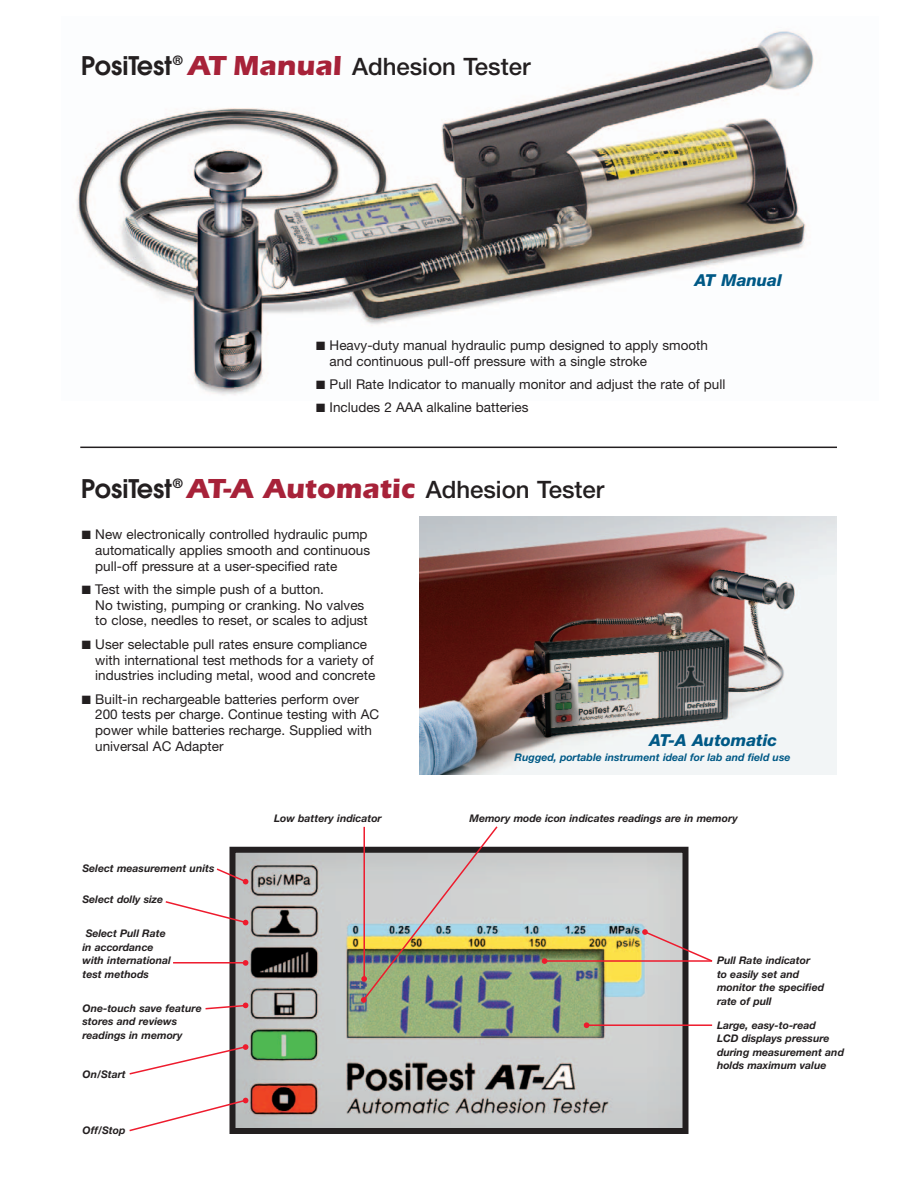
<style>
.page{position:relative;width:918px;height:1188px;background:#fff}
.page>*{position:absolute;margin:0;border:0;box-sizing:border-box;transform-origin:0 0}
.t1{font:500 24px "Helvetica Neue";color:#231f20}
.t2{font:italic 800 16.5px "Helvetica Neue";color:#005986}
.t3{font:13.5px/15.8px "Helvetica Neue";color:#231f20}
.t4{font:italic 700 10.5px/13.5px "Helvetica Neue";color:#231f20}
.t5{font:italic 700 10.5px "Helvetica Neue";color:#005986}
.s1{font-family:"Avant Garde";font-weight:600;font-size:25.5px}
.s2{font-family:"Itc Eras";font-weight:700;font-size:28.5px;color:#a72239}
</style>
<div class="page">
<hr style="left:0;top:0;width:1px;height:74px;background:#a72239">
<img style="left:76px;top:30px;width:738px;height:365px">
<img style="left:420px;top:516px;width:417px;height:259px">
<img style="left:237px;top:854px;width:444px;height:273px">
<div style="left:230px;top:847px;width:458px;height:287px;border:6px solid #231f20"></div>
<hr style="left:587px;top:1024px;width:125px;height:2px;background:#ee1b2d">
<hr style="left:545px;top:960px;width:167px;height:2px;background:#ee1b2d">
<hr style="left:80px;top:447px;width:757px;height:1px;background:#231f20">
<svg style="left:216px;top:867px;width:32px;height:17px"></svg>
<svg style="left:165px;top:900px;width:83px;height:25px"></svg>
<svg style="left:243px;top:960px;width:5px;height:6px"></svg>
<svg style="left:205px;top:1003px;width:43px;height:7px"></svg>
<svg style="left:129px;top:1044px;width:119px;height:32px"></svg>
<svg style="left:129px;top:1098px;width:119px;height:34px"></svg>
<svg style="left:584px;top:1022px;width:5px;height:6px"></svg>
<svg style="left:542px;top:958px;width:5px;height:6px"></svg>
<svg style="left:361px;top:826px;width:138px;height:177px;background:#b2b6a8"></svg>
<hr style="left:173px;top:962px;width:72px;height:2px;background:#ee1b2d">
<hr style="left:363px;top:827px;width:2px;height:152px;background:#ee1b2d">
<svg style="left:642px;top:929px;width:71px;height:34px"></svg>
<h1 class="t1" style="left:81px;top:53px;width:451px"><span class="s1">PosiTest</span><sup>®</sup> <span class="s2">AT Manual</span> Adhesion Tester</h1>
<p class="t2" style="left:695px;top:270px;width:89px">AT Manual</p>
<p class="t3" style="left:330px;top:337px;width:380px;text-indent:-14px">■ Heavy-duty manual hydraulic pump designed to apply smooth and continuous pull-off pressure with a single stroke</p>
<p class="t3" style="left:316px;top:376px;width:411px">■ Pull Rate Indicator to manually monitor and adjust the rate of pull</p>
<p class="t3" style="left:316px;top:399px;width:214px">■ Includes 2 AAA alkaline batteries</p>
<h1 class="t1" style="left:81px;top:475px;width:525px"><span class="s1">PosiTest</span><sup>®</sup> <span class="s2">AT-A Automatic</span> Adhesion Tester</h1>
<p class="t3" style="left:95px;top:526px;width:276px;text-indent:-14px">■ New electronically controlled hydraulic pump automatically applies smooth and continuous pull-off pressure at a user-specified rate</p>
<p class="t3" style="left:95px;top:581px;width:274px;text-indent:-14px">■ Test with the simple push of a button.<br>No twisting, pumping or cranking. No valves to close, needles to reset, or scales to adjust</p>
<p class="t3" style="left:95px;top:636px;width:281px;text-indent:-14px">■ User selectable pull rates ensure compliance with international test methods for a variety of industries including metal, wood and concrete</p>
<p class="t3" style="left:95px;top:691px;width:286px;text-indent:-14px">■ Built-in rechargeable batteries perform over 200 tests per charge. Continue testing with AC power while batteries recharge. Supplied with universal AC Adapter</p>
<p class="t2" style="left:649px;top:731px;width:129px">AT-A Automatic</p>
<p class="t5" style="left:515px;top:751px;width:277px">Rugged, portable instrument ideal for lab and field use</p>
<p class="t4" style="left:82px;top:861px;width:134px">Select measurement units</p>
<p class="t4" style="left:82px;top:893px;width:82px">Select dolly size</p>
<p class="t4" style="left:82px;top:927px;width:90px;text-indent:3px">Select Pull Rate in accordance with international test methods</p>
<p class="t4" style="left:82px;top:1001px;width:121px">One-touch save feature stores and reviews readings in memory</p>
<p class="t4" style="left:82px;top:1067px;width:45px">On/Start</p>
<p class="t4" style="left:82px;top:1123px;width:44px">Off/Stop</p>
<p class="t4" style="left:274px;top:811px;width:109px">Low battery indicator</p>
<p class="t4" style="left:470px;top:812px;width:270px">Memory mode icon indicates readings are in memory</p>
<p class="t4" style="left:717px;top:954px;width:109px">Pull Rate indicator<br>to easily set and monitor the specified rate of pull</p>
<p class="t4" style="left:717px;top:1018px;width:129px">Large, easy-to-read<br>LCD displays pressure during measurement and holds maximum value</p>
</div>
